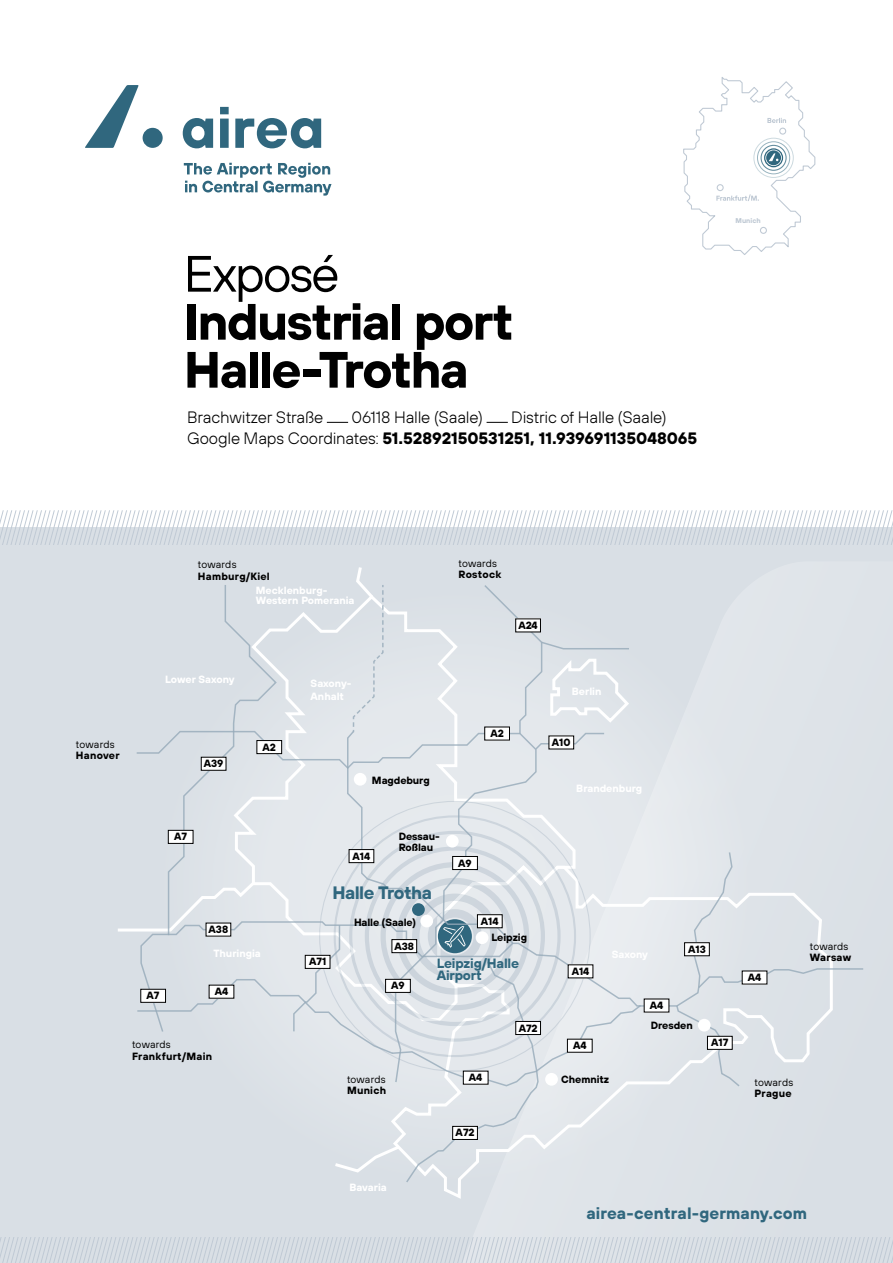
<style>
.page{position:relative;width:893px;height:1263px;background:#fff}
.page>*{position:absolute;margin:0;border:0;box-sizing:border-box;transform-origin:0 0}
.t1{font:700 51px/48px "TT Hoves";letter-spacing:-.035em;color:#000}
.t2{font:51px "TT Hoves";letter-spacing:-.035em;color:#000}
.t3{font:700 18px "TT Hoves";letter-spacing:-.03em;color:#30677e}
.t4{font:300 16.5px/21px "TT Hoves";letter-spacing:-.01em;color:#000}
.t5{font:700 16.5px "TT Hoves";letter-spacing:.005em;color:#30677e}
.t6{font:700 13.5px/12px "TT Hoves";letter-spacing:-.015em;color:#30677e}
.t7{font:700 10.5px/11.2px "TT Hoves";color:#000}
.t8{font:700 10.5px/12.6px "TT Hoves";color:#fff}
.t9{font:10.5px "TT Hoves";letter-spacing:.01em;color:#000}
.t10{font:700 10.5px "TT Hoves";letter-spacing:.025em;color:#000}
.t11{font:700 10.5px "TT Hoves";letter-spacing:.02em;color:#000}
.t12{font:700 7.05px "TT Hoves";color:#bfc9d4}
.s1{font-weight:700}
</style>
<div class="page">
<div style="left:0;top:527px;width:893px;height:736px;background:#d9dfe5"></div>
<svg style="left:683px;top:77px;width:133px;height:178px"></svg>
<div style="left:154px;top:585px;width:602px;height:602px;background:#dee3e8;border-radius:50%"></div>
<svg style="left:136px;top:730px;width:210px;height:149px"></svg>
<svg style="left:346px;top:730px;width:395px;height:356px"></svg>
<svg style="left:139px;top:585px;width:139px;height:294px"></svg>
<svg style="left:352px;top:567px;width:32px;height:167px"></svg>
<svg style="left:483px;top:585px;width:148px;height:166px"></svg>
<svg style="left:675px;top:851px;width:188px;height:157px"></svg>
<svg style="left:118px;top:879px;width:525px;height:305px"></svg>
<div style="left:141px;top:989px;width:25px;height:13px;background:#fff"></div>
<div style="left:140px;top:989px;width:26px;height:14px;border:1px solid #000"></div>
<div style="left:209px;top:985px;width:25px;height:13px;background:#fff"></div>
<div style="left:386px;top:979px;width:24px;height:13px;background:#fff"></div>
<div style="left:385px;top:979px;width:26px;height:14px;border:1px solid #000"></div>
<div style="left:644px;top:999px;width:25px;height:13px;background:#fff"></div>
<div style="left:567px;top:1039px;width:25px;height:13px;background:#fff"></div>
<div style="left:463px;top:1071px;width:25px;height:13px;background:#fff"></div>
<div style="left:453px;top:1126px;width:24px;height:13px;background:#fff"></div>
<div style="left:452px;top:1126px;width:26px;height:14px;border:1px solid #000"></div>
<div style="left:516px;top:1021px;width:24px;height:13px;background:#fff"></div>
<div style="left:515px;top:1021px;width:26px;height:14px;border:1px solid #000"></div>
<div style="left:742px;top:971px;width:25px;height:13px;background:#fff"></div>
<div style="left:707px;top:1036px;width:25px;height:13px;background:#fff"></div>
<div style="left:707px;top:1036px;width:26px;height:14px;border:1px solid #000"></div>
<div style="left:685px;top:943px;width:24px;height:13px;background:#fff"></div>
<div style="left:684px;top:942px;width:26px;height:14px;border:1px solid #000"></div>
<div style="left:206px;top:923px;width:25px;height:13px;background:#fff"></div>
<div style="left:392px;top:939px;width:25px;height:14px;background:#fff"></div>
<div style="left:392px;top:939px;width:25px;height:14px;border:1px solid #000"></div>
<div style="left:305px;top:955px;width:25px;height:13px;background:#fff"></div>
<div style="left:305px;top:955px;width:25px;height:14px;border:1px solid #000"></div>
<div style="left:477px;top:915px;width:25px;height:13px;background:#fff"></div>
<div style="left:477px;top:914px;width:26px;height:14px;border:1px solid #000"></div>
<div style="left:568px;top:965px;width:25px;height:13px;background:#fff"></div>
<div style="left:168px;top:830px;width:25px;height:13px;background:#fff"></div>
<div style="left:168px;top:830px;width:25px;height:14px;border:1px solid #000"></div>
<div style="left:257px;top:740px;width:25px;height:14px;background:#fff"></div>
<div style="left:256px;top:740px;width:26px;height:14px;border:1px solid #000"></div>
<div style="left:485px;top:727px;width:24px;height:13px;background:#fff"></div>
<div style="left:484px;top:727px;width:26px;height:13px;border:1px solid #000"></div>
<div style="left:549px;top:736px;width:25px;height:13px;background:#fff"></div>
<div style="left:453px;top:856px;width:24px;height:13px;background:#fff"></div>
<div style="left:452px;top:856px;width:26px;height:14px;border:1px solid #000"></div>
<div style="left:201px;top:757px;width:25px;height:13px;background:#fff"></div>
<div style="left:201px;top:757px;width:25px;height:14px;border:1px solid #000"></div>
<div style="left:516px;top:619px;width:24px;height:13px;background:#fff"></div>
<div style="left:515px;top:618px;width:26px;height:14px;border:1px solid #000"></div>
<div style="left:349px;top:849px;width:25px;height:14px;background:#fff"></div>
<div style="left:349px;top:849px;width:25px;height:14px;border:1px solid #000"></div>
<div style="left:476px;top:931px;width:12px;height:13px;background:#fff;border-radius:50%"></div>
<div style="left:545px;top:1073px;width:13px;height:13px;background:#fff;border-radius:50%"></div>
<div style="left:698px;top:1019px;width:13px;height:12px;background:#fff;border-radius:50%"></div>
<div style="left:354px;top:773px;width:13px;height:13px;background:#fff;border-radius:50%"></div>
<div style="left:446px;top:835px;width:13px;height:12px;background:#fff;border-radius:50%"></div>
<div style="left:420px;top:915px;width:13px;height:12px;background:#fff;border-radius:50%"></div>
<div style="left:412px;top:903px;width:13px;height:13px;background:#30677e;border-radius:50%"></div>
<svg style="left:0;top:1237px;width:893px;height:26px"></svg>
<svg style="left:0;top:510px;width:893px;height:34px"></svg>
<svg style="left:183px;top:107px;width:138px;height:41px"></svg>
<svg style="left:85px;top:85px;width:54px;height:63px"></svg>
<div style="left:143px;top:128px;width:20px;height:20px;background:#30677e;border-radius:50%"></div>
<svg style="left:184px;top:163px;width:148px;height:33px"></svg>
<svg style="left:327px;top:422px;width:21px;height:1px"></svg>
<svg style="left:487px;top:422px;width:21px;height:1px"></svg>
<h1 class="t2" style="left:184px;top:242px;width:157px">Exposé</h1>
<h1 class="t1" style="left:184px;top:296px;width:331px">Industrial port<br>Halle-Trotha</h1>
<h3 class="t4" style="left:187px;top:406px;width:138px">Brachwitzer Straße</h3>
<h3 class="t4" style="left:351px;top:406px;width:133px">06118 Halle (Saale)</h3>
<h3 class="t4" style="left:187px;top:406px;width:512px;text-indent:324px">Distric of Halle (Saale)<br>Google Maps Coordinates: <span class="s1">51.52892150531251, 11.939691135048065</span></h3>
<p class="t12" style="left:735px;top:216px;width:27px">Munich</p>
<p class="t9" style="left:198px;top:558px;width:40px">towards</p>
<p class="t10" style="left:198px;top:569px;width:73px">Hamburg/Kiel</p>
<p class="t8" style="left:256px;top:584px;width:100px;line-height:10.5px">Mecklenburg-<br>Western Pomerania</p>
<p class="t9" style="left:458px;top:557px;width:40px">towards</p>
<p class="t11" style="left:458px;top:567px;width:44px">Rostock</p>
<p class="t7" style="left:518px;top:619px;width:21px">A24</p>
<p class="t9" style="left:76px;top:738px;width:40px">towards</p>
<p class="t11" style="left:76px;top:748px;width:45px">Hanover</p>
<p class="t8" style="left:165px;top:673px;width:71px">Lower Saxony</p>
<p class="t7" style="left:204px;top:757px;width:21px">A39</p>
<p class="t7" style="left:174px;top:831px;width:15px">A7</p>
<p class="t7" style="left:263px;top:741px;width:15px">A2</p>
<p class="t7" style="left:209px;top:923px;width:21px">A38</p>
<p class="t7" style="left:147px;top:989px;width:15px">A7</p>
<p class="t8" style="left:213px;top:946px;width:49px">Thuringia</p>
<p class="t7" style="left:215px;top:985px;width:15px">A4</p>
<p class="t9" style="left:132px;top:1038px;width:40px">towards</p>
<p class="t10" style="left:132px;top:1049px;width:82px">Frankfurt/Main</p>
<p class="t8" style="left:311px;top:677px;width:42px">Saxony-<br>Anhalt</p>
<p class="t7" style="left:372px;top:774px;width:59px">Magdeburg</p>
<p class="t7" style="left:490px;top:727px;width:15px">A2</p>
<p class="t8" style="left:572px;top:685px;width:31px">Berlin</p>
<p class="t7" style="left:552px;top:736px;width:20px">A10</p>
<p class="t8" style="left:576px;top:781px;width:68px">Brandenburg</p>
<p class="t7" style="left:309px;top:956px;width:19px">A71</p>
<p class="t7" style="left:353px;top:850px;width:19px">A14</p>
<p class="t7" style="left:399px;top:830px;width:43px">Dessau-<br>Roßlau</p>
<h2 class="t3" style="left:332px;top:881px;width:101px">Halle Trotha</h2>
<p class="t7" style="left:354px;top:916px;width:64px">Halle (Saale)</p>
<p class="t7" style="left:394px;top:940px;width:21px">A38</p>
<p class="t7" style="left:458px;top:857px;width:15px">A9</p>
<p class="t7" style="left:481px;top:915px;width:19px">A14</p>
<p class="t7" style="left:491px;top:931px;width:37px">Leipzig</p>
<p class="t7" style="left:391px;top:980px;width:15px">A9</p>
<p class="t6" style="left:437px;top:957px;width:84px">Leipzig/Halle<br>Airport</p>
<p class="t7" style="left:519px;top:1022px;width:20px">A72</p>
<p class="t9" style="left:347px;top:1073px;width:40px">towards</p>
<p class="t7" style="left:347px;top:1084px;width:41px">Munich</p>
<p class="t7" style="left:469px;top:1071px;width:15px">A4</p>
<p class="t7" style="left:456px;top:1127px;width:20px">A72</p>
<p class="t7" style="left:572px;top:965px;width:19px">A14</p>
<p class="t7" style="left:573px;top:1039px;width:15px">A4</p>
<p class="t8" style="left:612px;top:947px;width:38px">Saxony</p>
<p class="t7" style="left:650px;top:999px;width:15px">A4</p>
<p class="t7" style="left:688px;top:943px;width:19px">A13</p>
<p class="t7" style="left:651px;top:1020px;width:44px">Dresden</p>
<p class="t7" style="left:711px;top:1036px;width:19px">A17</p>
<p class="t7" style="left:561px;top:1074px;width:49px">Chemnitz</p>
<p class="t7" style="left:748px;top:971px;width:15px">A4</p>
<p class="t9" style="left:810px;top:939px;width:40px">towards</p>
<p class="t7" style="left:810px;top:951px;width:43px">Warsaw</p>
<p class="t9" style="left:755px;top:1076px;width:40px">towards</p>
<p class="t7" style="left:755px;top:1088px;width:39px">Prague</p>
<p class="t8" style="left:349px;top:1180px;width:39px">Bavaria</p>
<h3 class="t5" style="left:586px;top:1201px;width:222px">airea-central-germany.com</h3>
</div>
